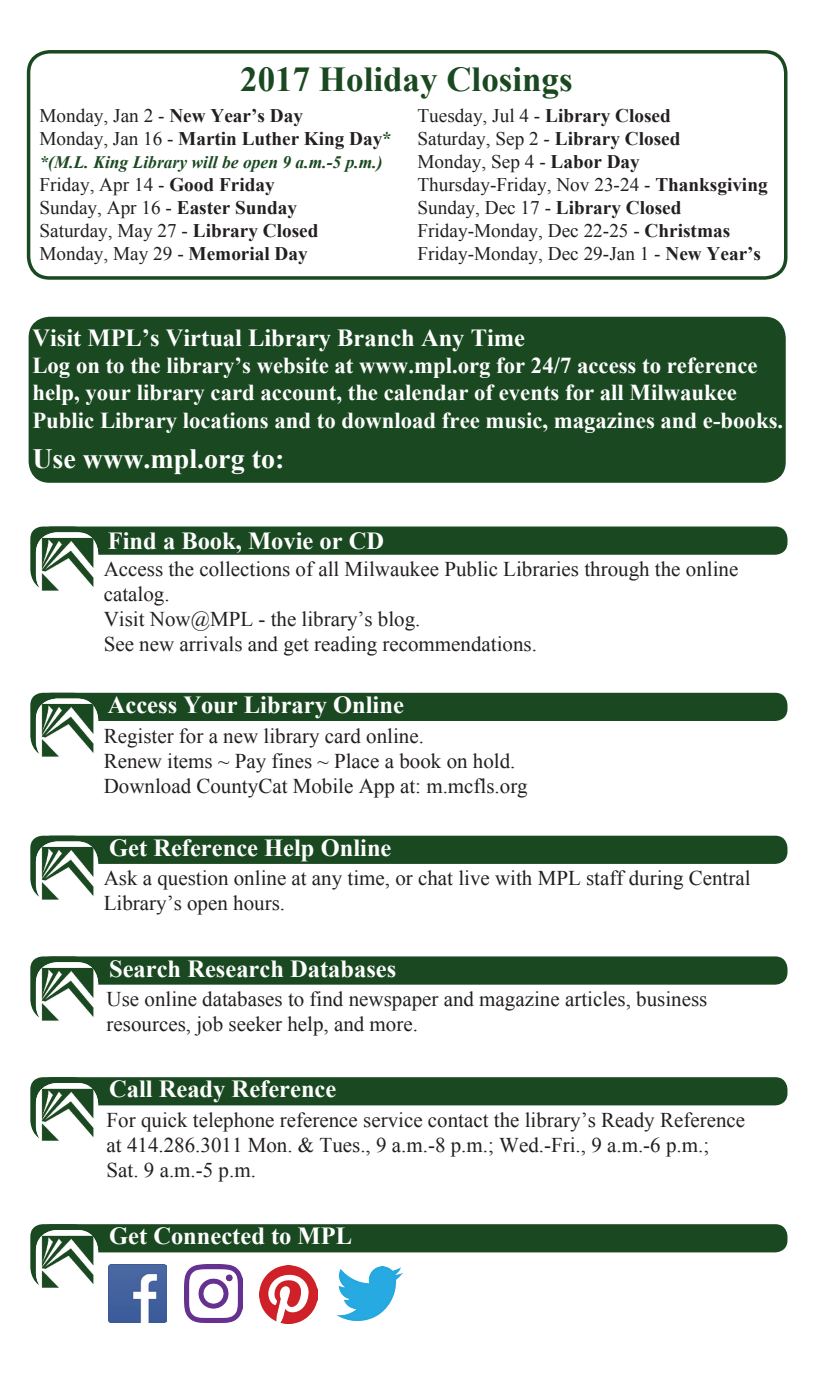
<style>
.page{position:relative;width:819px;height:1386px;background:#fff}
.page>*{position:absolute;margin:0;border:0;box-sizing:border-box;transform-origin:0 0}
.t1{font:700 35px "Times New Roman";color:#1a4921}
.t2{font:700 28px "Times New Roman";color:#fff}
.t3{font:700 24.5px "Times New Roman";color:#fff}
.t4{font:700 22.75px/27.3px "Times New Roman";color:#fff}
.t5{font:21px/25.2px "Times New Roman";color:#231f20}
.t6{font:19.25px "Times New Roman";color:#231f20}
.t7{font:700 19.25px "Times New Roman";color:#231f20}
.t8{font:italic 700 17.5px "Times New Roman";color:#1a4921}
.s1{font-weight:700}
.s2{font-weight:400}
.s3{color:#1a4921}
</style>
<div class="page">
<div style="left:29px;top:317px;width:757px;height:166px;background:#1a4921;border-radius:21px"></div>
<div style="left:27px;top:50px;width:760px;height:230px;border:4px solid #1a4921;border-radius:21px"></div>
<svg style="left:30px;top:527px;width:63px;height:64px"></svg>
<div style="left:30px;top:527px;width:757px;height:28px;background:#1a4921;border-radius:12px"></div>
<img style="left:36px;top:532px;width:62px;height:59px">
<svg style="left:30px;top:693px;width:63px;height:64px"></svg>
<div style="left:30px;top:693px;width:757px;height:28px;background:#1a4921;border-radius:12px"></div>
<img style="left:36px;top:699px;width:62px;height:58px">
<svg style="left:30px;top:836px;width:63px;height:64px"></svg>
<div style="left:30px;top:836px;width:757px;height:28px;background:#1a4921;border-radius:12px"></div>
<img style="left:36px;top:842px;width:62px;height:58px">
<svg style="left:30px;top:956px;width:63px;height:65px"></svg>
<div style="left:30px;top:956px;width:757px;height:29px;background:#1a4921;border-radius:12px"></div>
<img style="left:36px;top:962px;width:62px;height:59px">
<svg style="left:30px;top:1077px;width:63px;height:64px"></svg>
<div style="left:30px;top:1077px;width:757px;height:28px;background:#1a4921;border-radius:12px"></div>
<img style="left:36px;top:1083px;width:62px;height:58px">
<svg style="left:30px;top:1224px;width:63px;height:64px"></svg>
<div style="left:30px;top:1224px;width:757px;height:28px;background:#1a4921;border-radius:12px"></div>
<img style="left:36px;top:1230px;width:62px;height:58px">
<img style="left:108px;top:1265px;width:59px;height:57px">
<img style="left:184px;top:1265px;width:59px;height:58px">
<img style="left:259px;top:1266px;width:58px;height:58px">
<img style="left:336px;top:1267px;width:67px;height:53px">
<p class="t1" style="left:240px;top:56px;width:334px">2017 Holiday Closings</p>
<p class="t6" style="left:39px;top:102px;width:265px">Monday, Jan 2 - <span class="s1">New Year’s Day</span></p>
<p class="t7" style="left:39px;top:125px;width:354px"><span class="s2">Monday, Jan 16 -</span> Martin Luther King Day<span class="s3">*</span></p>
<p class="t8" style="left:39px;top:150px;width:345px">*(M.L. King Library will be open 9 a.m.-5 p.m.)</p>
<p class="t6" style="left:39px;top:172px;width:237px">Friday, Apr 14 - <span class="s1">Good Friday</span></p>
<p class="t6" style="left:39px;top:195px;width:259px">Sunday, Apr 16 - <span class="s1">Easter Sunday</span></p>
<p class="t6" style="left:39px;top:218px;width:281px">Saturday, May 27 - <span class="s1">Library Closed</span></p>
<p class="t6" style="left:39px;top:241px;width:270px">Monday, May 29 - <span class="s1">Memorial Day</span></p>
<p class="t6" style="left:417px;top:102px;width:255px">Tuesday, Jul 4 - <span class="s1">Library Closed</span></p>
<p class="t6" style="left:417px;top:125px;width:265px">Saturday, Sep 2 - <span class="s1">Library Closed</span></p>
<p class="t6" style="left:417px;top:149px;width:224px">Monday, Sep 4 - <span class="s1">Labor Day</span></p>
<p class="t6" style="left:417px;top:172px;width:352px">Thursday-Friday, Nov 23-24 - <span class="s1">Thanksgiving</span></p>
<p class="t6" style="left:417px;top:195px;width:266px">Sunday, Dec 17 - <span class="s1">Library Closed</span></p>
<p class="t6" style="left:417px;top:218px;width:314px">Friday-Monday, Dec 22-25 - <span class="s1">Christmas</span></p>
<p class="t6" style="left:417px;top:241px;width:345px">Friday-Monday, Dec 29-Jan 1 - <span class="s1">New Year’s</span></p>
<p class="t3" style="left:32px;top:321px;width:494px">Visit MPL’s Virtual Library Branch Any Time</p>
<p class="t4" style="left:32px;top:351px;width:752px">Log on to the library’s website at www.mpl.org for 24/7 access to reference help, your library card account, the calendar of events for all Milwaukee<br>Public Library locations and to download free music, magazines and e-books.</p>
<p class="t2" style="left:32px;top:440px;width:253px">Use www.mpl.org to:</p>
<p class="t3" style="left:108px;top:524px;width:278px">Find a Book, Movie or CD</p>
<p class="t5" style="left:104px;top:556px;width:636px">Access the collections of all Milwaukee Public Libraries through the online catalog.</p>
<p class="t5" style="left:104px;top:606px;width:318px">Visit Now@MPL - the library’s blog.</p>
<p class="t5" style="left:104px;top:631px;width:435px">See new arrivals and get reading recommendations.</p>
<p class="t3" style="left:108px;top:688px;width:298px">Access Your Library Online</p>
<p class="t5" style="left:104px;top:723px;width:322px">Register for a new library card online.</p>
<p class="t5" style="left:104px;top:748px;width:413px">Renew items ~ Pay fines ~ Place a book on hold.</p>
<p class="t5" style="left:104px;top:773px;width:426px">Download CountyCat Mobile App at: m.mcfls.org</p>
<p class="t3" style="left:109px;top:831px;width:284px">Get Reference Help Online</p>
<p class="t5" style="left:104px;top:865px;width:648px">Ask a question online at any time, or chat live with MPL staff during Central<br>Library’s open hours.</p>
<p class="t3" style="left:109px;top:951px;width:289px">Search Research Databases</p>
<p class="t5" style="left:107px;top:986px;width:602px">Use online databases to find newspaper and magazine articles, business</p>
<p class="t5" style="left:107px;top:1011px;width:313px">resources, job seeker help, and more.</p>
<p class="t3" style="left:109px;top:1072px;width:229px">Call Ready Reference</p>
<p class="t5" style="left:107px;top:1107px;width:640px">For quick telephone reference service contact the library’s Ready Reference at 414.286.3011 Mon. &amp; Tues., 9 a.m.-8 p.m.; Wed.-Fri., 9 a.m.-6 p.m.;</p>
<p class="t5" style="left:107px;top:1157px;width:151px">Sat. 9 a.m.-5 p.m.</p>
<p class="t3" style="left:109px;top:1219px;width:244px">Get Connected to MPL</p>
</div>
